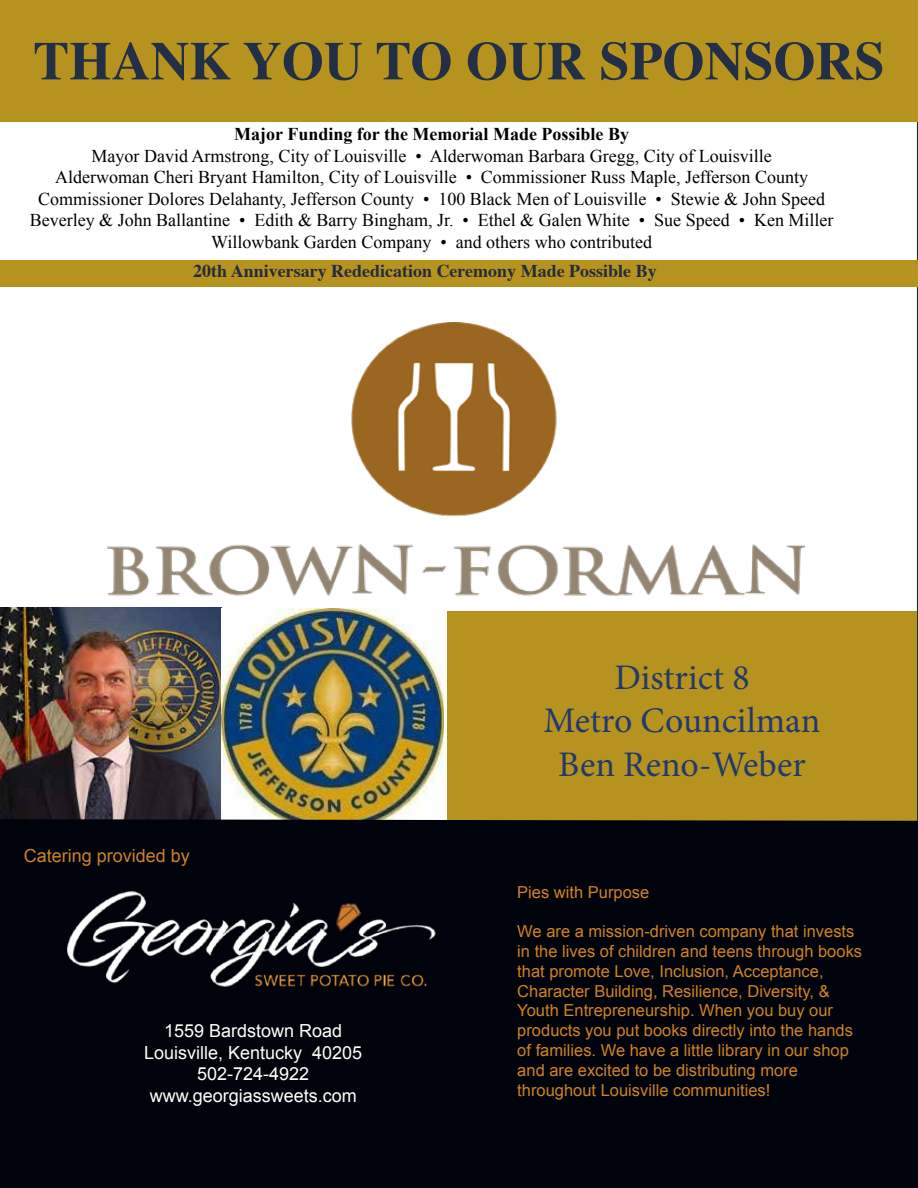
<style>
.page{position:relative;width:918px;height:1188px;background:#fff}
.page>*{position:absolute;margin:0;border:0;box-sizing:border-box;transform-origin:0 0}
.t1{font:700 54px "Times";color:#232f45}
.t2{font:36px/43.2px "Minion Pro";color:#24396b;text-align:center}
.t3{font:18px/21.6px "Times New Roman";color:#000;text-align:center}
.t4{font:18px/21.6px "Arial";color:#fffef9;text-align:center}
.t5{font:700 18px "Times";color:#232c3d}
.t6{font:700 18px "Times New Roman";color:#000}
.t7{font:18px "Arial";color:#d08129}
.t8{font:16.5px/19.8px "Arial";color:#d28221}
</style>
<div class="page">
<svg style="left:917px;top:121px;width:1px;height:698px"></svg>
<div style="left:0;top:260px;width:918px;height:26px;background:#b6931f"></div>
<img style="left:108px;top:322px;width:696px;height:274px">
<img style="left:1px;top:608px;width:443px;height:211px">
<div style="left:448px;top:611px;width:469px;height:217px;background:#b6931f"></div>
<div style="left:0;top:819px;width:918px;height:369px;background:#00030b"></div>
<img style="left:66px;top:891px;width:371px;height:97px">
<div style="left:0;top:0;width:918px;height:121px;background:#b6931f"></div>
<h1 class="t1" style="left:33px;top:9px;width:853px">THANK YOU TO OUR SPONSORS</h1>
<p class="t6" style="left:234px;top:121px;width:396px">Major Funding for the Memorial Made Possible By</p>
<p class="t3" style="left:30px;top:144px;width:805px">Mayor David Armstrong, City of Louisville • Alderwoman Barbara Gregg, City of Louisville<br>Alderwoman Cheri Bryant Hamilton, City of Louisville • Commissioner Russ Maple, Jefferson County Commissioner Dolores Delahanty, Jefferson County • 100 Black Men of Louisville • Stewie &amp; John Speed Beverley &amp; John Ballantine • Edith &amp; Barry Bingham, Jr. • Ethel &amp; Galen White • Sue Speed • Ken Miller Willowbank Garden Company • and others who contributed</p>
<p class="t5" style="left:193px;top:254px;width:465px">20th Anniversary Rededication Ceremony Made Possible By</p>
<p class="t7" style="left:24px;top:844px;width:168px">Catering provided by</p>
<p class="t4" style="left:144px;top:1020px;width:220px">1559 Bardstown Road<br>Louisville, Kentucky 40205<br>502-724-4922 www.georgiassweets.com</p>
<h2 class="t2" style="left:544px;top:656px;width:278px">District 8<br>Metro Councilman<br>Ben Reno-Weber</h2>
<p class="t8" style="left:517px;top:882px;width:134px">Pies with Purpose</p>
<p class="t8" style="left:517px;top:922px;width:346px">We are a mission-driven company that invests in the lives of children and teens through books that promote Love, Inclusion, Acceptance, Character Building, Resilience, Diversity, &amp; Youth Entrepreneurship. When you buy our products you put books directly into the hands of families. We have a little library in our shop and are excited to be distributing more throughout Louisville communities!</p>
</div>
